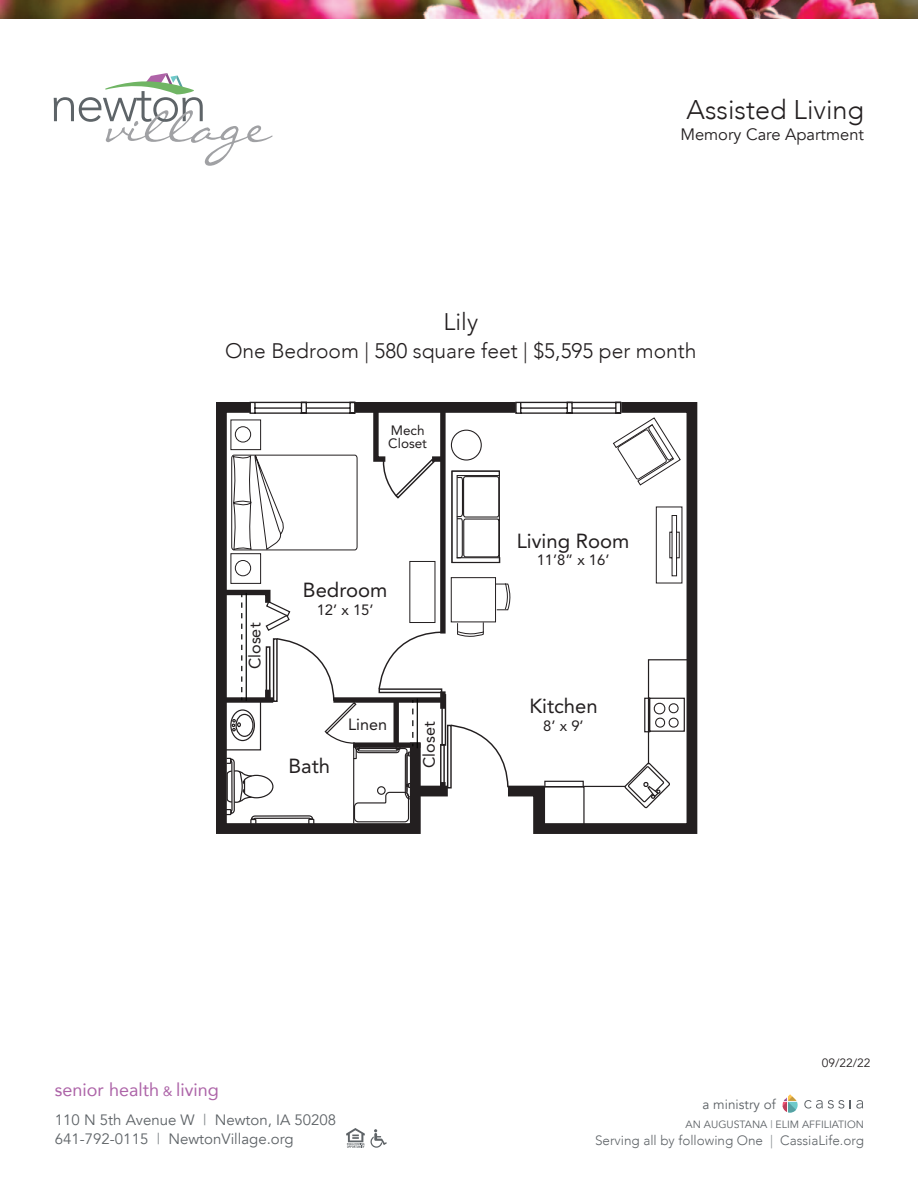
<style>
.page{position:relative;width:918px;height:1188px;background:#fff}
.page>*{position:absolute;margin:0;border:0;box-sizing:border-box;transform-origin:0 0}
.t1{font:300 27px "Avenir";color:#231f20}
.t2{font:300 24px "Avenir";color:#231f20}
.t3{font:300 21px "Avenir";color:#231f20}
.t4{font:20.25px "Avenir";color:#231f20}
.t5{font:18px "Avenir";color:#ad64a8}
.t6{font:16.5px "Avenir";color:#231f20}
.t7{font:16.2px "Avenir";color:#231f20}
.t8{font:15px/19.5px "Avenir";color:#5e6367}
.t9{font:14.85px "Avenir";color:#231f20}
.t10{font:300 13.5px "Avenir";color:#5e6367}
.t11{font:13.5px "Avenir";color:#5e6367}
.t12{font:13.5px/13.5px "Avenir";color:#231f20}
.t13{font:12px "Avenir";color:#231f20}
.t14{font:10.5px "Avenir";color:#5e6367}
.s1{font-size:13.5px}
.s2{color:#83888c}
</style>
<div class="page">
<svg style="left:346px;top:1128px;width:41px;height:20px"></svg>
<img style="left:0;top:0;width:918px;height:18px">
<svg style="left:804px;top:1100px;width:40px;height:9px"></svg>
<svg style="left:850px;top:1100px;width:13px;height:9px"></svg>
<svg style="left:782px;top:1094px;width:16px;height:19px"></svg>
<svg style="left:54px;top:73px;width:219px;height:93px"></svg>
<svg style="left:533px;top:402px;width:165px;height:432px;background:#363233"></svg>
<svg style="left:216px;top:402px;width:475px;height:430px"></svg>
<p class="t1" style="left:687px;top:92px;width:179px">Assisted Living</p>
<p class="t6" style="left:680px;top:124px;width:185px">Memory Care Apartment</p>
<p class="t2" style="left:443px;top:306px;width:36px">Lily</p>
<p class="t3" style="left:225px;top:337px;width:473px">One Bedroom | 580 square feet | $5,595 per month</p>
<p class="t12" style="left:388px;top:425px;width:40px">Mech<br>Closet</p>
<p class="t7" style="left:248px;top:669px;width:48px;rotate:-90deg">Closet</p>
<p class="t4" style="left:303px;top:582px;width:86px">Bedroom</p>
<p class="t9" style="left:317px;top:604px;width:58px">12’ x 15’</p>
<p class="t4" style="left:288px;top:757px;width:43px">Bath</p>
<p class="t7" style="left:348px;top:718px;width:41px">Linen</p>
<p class="t7" style="left:423px;top:768px;width:48px;rotate:-90deg">Closet</p>
<p class="t4" style="left:517px;top:532px;width:114px">Living Room</p>
<p class="t9" style="left:537px;top:554px;width:74px">11’8” x 16’</p>
<p class="t4" style="left:529px;top:698px;width:70px">Kitchen</p>
<p class="t9" style="left:543px;top:720px;width:42px">8’ x 9’</p>
<p class="t5" style="left:55px;top:1078px;width:166px">senior health <span class="s1">&amp;</span> living</p>
<p class="t8" style="left:55px;top:1110px;width:283px">110 N 5th Avenue W <span class="s2">|</span> Newton, IA 50208<br>641-792-0115 <span class="s2">|</span> NewtonVillage.org</p>
<p class="t11" style="left:703px;top:1095px;width:75px">a ministry of</p>
<p class="t13" style="left:822px;top:1055px;width:50px">09/22/22</p>
<p class="t14" style="left:686px;top:1118px;width:180px">AN AUGUSTANA <span class="s2">|</span> ELIM AFFILIATION</p>
<p class="t10" style="left:595px;top:1131px;width:270px">Serving all by following One <span class="s2">|</span> CassiaLife.org</p>
</div>
